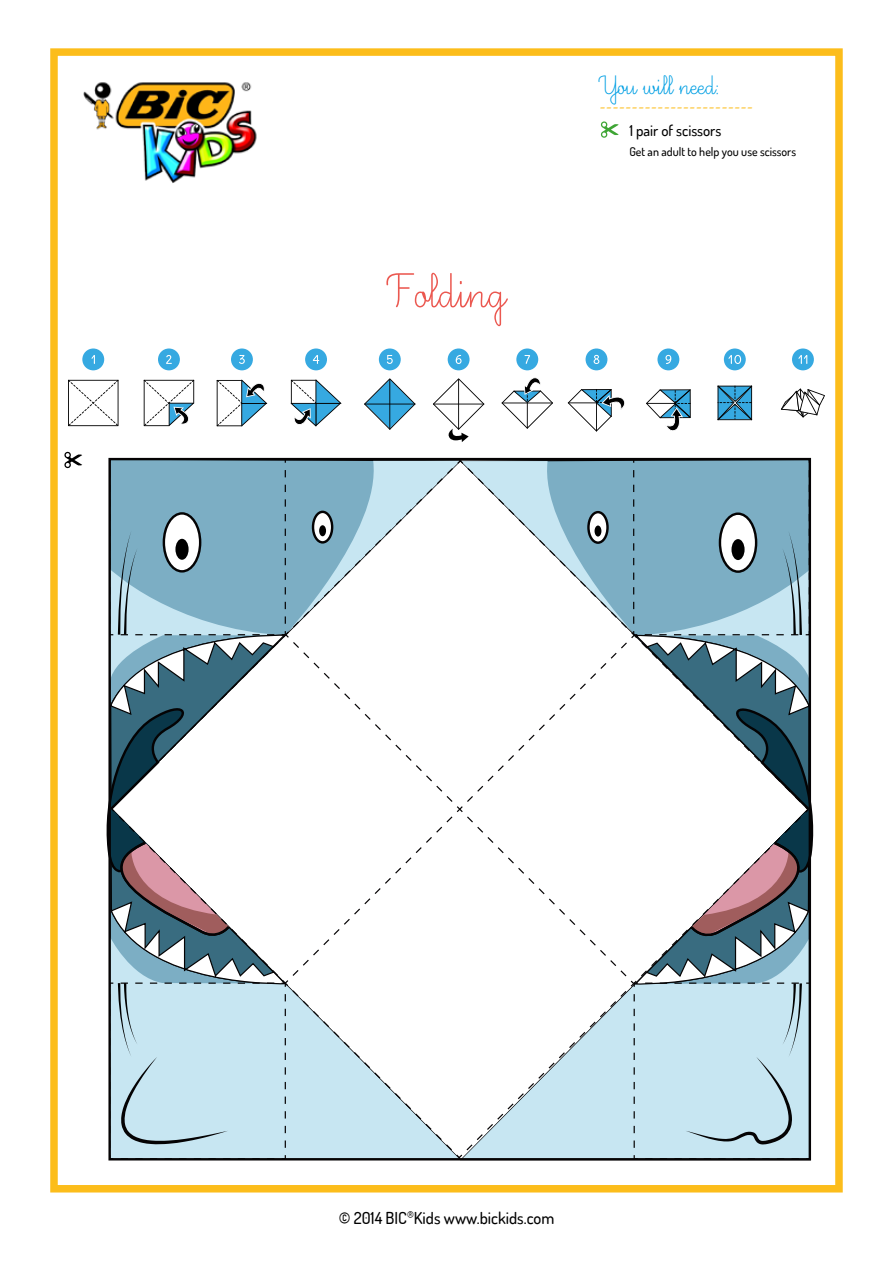
<style>
.page{position:relative;width:893px;height:1263px;background:#fff}
.page>*{position:absolute;margin:0;border:0;box-sizing:border-box;transform-origin:0 0}
.t1{font:60px "Ecriture A Romain Orne";color:#eb5850}
.t2{font:33px "Ecriture A Romain Orne";color:#009fe3}
.t3{font:18px "Minion Pro";color:#fcbd1b}
.t4{font:500 16.5px "Dosis";color:#000}
.t5{font:500 15px "Dosis";color:#000}
.t6{font:500 12px "Dosis";color:#000}
</style>
<div class="page">
<div style="left:50px;top:48px;width:793px;height:1144px;border:8px solid #fcbd1b"></div>
<img style="left:83px;top:82px;width:174px;height:101px">
<svg style="left:600px;top:121px;width:19px;height:17px"></svg>
<svg style="left:64px;top:452px;width:750px;height:709px"></svg>
<svg style="left:68px;top:380px;width:51px;height:46px"></svg>
<svg style="left:144px;top:380px;width:50px;height:46px"></svg>
<svg style="left:217px;top:380px;width:50px;height:46px"></svg>
<svg style="left:291px;top:379px;width:50px;height:47px"></svg>
<svg style="left:364px;top:378px;width:51px;height:52px"></svg>
<hr style="left:364px;top:404px;width:51px;height:1px;background:#000">
<hr style="left:389px;top:379px;width:1px;height:51px;background:#000">
<svg style="left:433px;top:378px;width:51px;height:64px"></svg>
<svg style="left:502px;top:377px;width:51px;height:52px"></svg>
<svg style="left:568px;top:389px;width:57px;height:42px"></svg>
<svg style="left:646px;top:389px;width:45px;height:42px"></svg>
<svg style="left:717px;top:386px;width:35px;height:34px"></svg>
<svg style="left:781px;top:389px;width:44px;height:28px"></svg>
<div style="left:82px;top:348px;width:22px;height:22px;background:#36a9e1;border-radius:50%"></div>
<svg style="left:92px;top:355px;width:3px;height:9px"></svg>
<div style="left:158px;top:348px;width:22px;height:22px;background:#36a9e1;border-radius:50%"></div>
<svg style="left:166px;top:355px;width:6px;height:9px"></svg>
<div style="left:231px;top:348px;width:22px;height:22px;background:#36a9e1;border-radius:50%"></div>
<svg style="left:239px;top:355px;width:6px;height:9px"></svg>
<div style="left:305px;top:348px;width:22px;height:22px;background:#36a9e1;border-radius:50%"></div>
<svg style="left:313px;top:355px;width:6px;height:9px"></svg>
<div style="left:379px;top:348px;width:22px;height:22px;background:#36a9e1;border-radius:50%"></div>
<svg style="left:387px;top:355px;width:6px;height:9px"></svg>
<div style="left:448px;top:348px;width:22px;height:22px;background:#36a9e1;border-radius:50%"></div>
<svg style="left:456px;top:355px;width:6px;height:9px"></svg>
<div style="left:516px;top:348px;width:22px;height:22px;background:#36a9e1;border-radius:50%"></div>
<svg style="left:524px;top:355px;width:6px;height:9px"></svg>
<div style="left:586px;top:348px;width:21px;height:22px;background:#36a9e1;border-radius:50%"></div>
<svg style="left:594px;top:355px;width:5px;height:9px"></svg>
<div style="left:657px;top:348px;width:22px;height:22px;background:#36a9e1;border-radius:50%"></div>
<svg style="left:665px;top:355px;width:6px;height:9px"></svg>
<div style="left:724px;top:348px;width:22px;height:22px;background:#36a9e1;border-radius:50%"></div>
<svg style="left:728px;top:355px;width:13px;height:9px"></svg>
<div style="left:792px;top:348px;width:22px;height:22px;background:#36a9e1;border-radius:50%"></div>
<svg style="left:798px;top:355px;width:9px;height:9px"></svg>
<h1 class="t1" style="left:388px;top:262px;width:119px">Folding</h1>
<h2 class="t2" style="left:600px;top:69px;width:121px">You will need:</h2>
<h3 class="t3" style="left:600px;top:94px;width:155px">------------------------</h3>
<p class="t5" style="left:629px;top:121px;width:94px">1 pair of scissors</p>
<p class="t6" style="left:629px;top:144px;width:168px">Get an adult to help you use scissors</p>
<h3 class="t4" style="left:339px;top:1207px;width:217px">© 2014 BIC<sup>®</sup>Kids www.bickids.com</h3>
</div>
